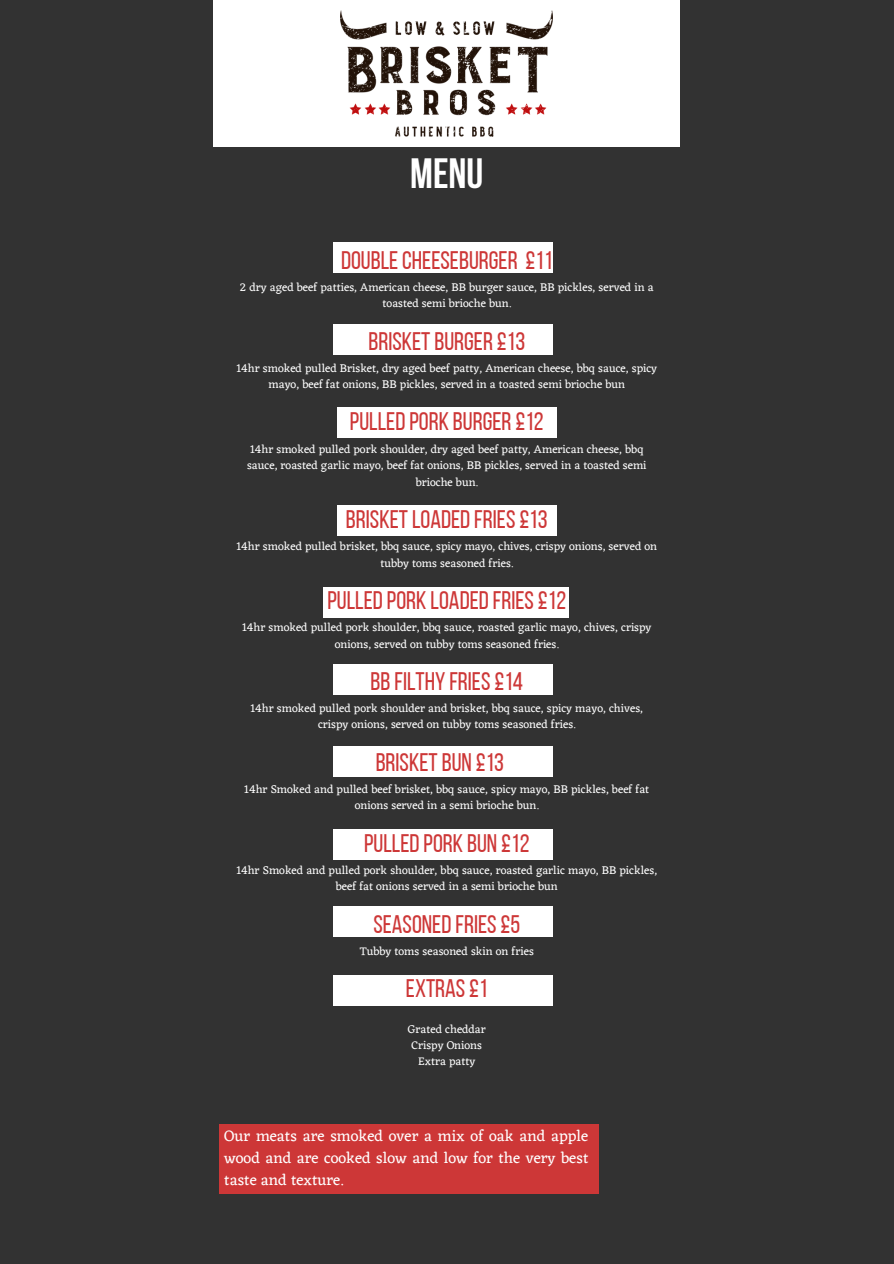
<style>
.page{position:relative;width:894px;height:1264px;background:#fff}
.page>*{position:absolute;margin:0;border:0;box-sizing:border-box;transform-origin:0 0}
.t1{font:700 42.3px "Bebas Neue";color:#fff}
.t2{font:25.35px "Bebas Neue";color:#cd3737}
.t3{font:15.75px/22px "Eczar";color:#fff;text-align:justify}
.t4{font:11.7px/16.4px "Eczar";color:#fff;text-align:center}
.s1{color:#fff}
</style>
<div class="page">
<div style="left:0;top:0;width:893px;height:1263px;background:#323232"></div>
<div style="left:213px;top:0;width:466px;height:146px;background:#fff"></div>
<img style="left:340px;top:10px;width:212px;height:126px">
<div style="left:333px;top:242px;width:219px;height:31px;background:#fff"></div>
<div style="left:219px;top:1124px;width:380px;height:69px;background:#cd3737"></div>
<div style="left:333px;top:324px;width:219px;height:31px;background:#fff"></div>
<div style="left:337px;top:407px;width:219px;height:30px;background:#fff"></div>
<div style="left:337px;top:504px;width:219px;height:31px;background:#fff"></div>
<div style="left:333px;top:664px;width:219px;height:30px;background:#fff"></div>
<div style="left:333px;top:746px;width:219px;height:31px;background:#fff"></div>
<div style="left:333px;top:829px;width:219px;height:30px;background:#fff"></div>
<div style="left:333px;top:905px;width:219px;height:31px;background:#fff"></div>
<div style="left:333px;top:975px;width:219px;height:30px;background:#fff"></div>
<div style="left:323px;top:587px;width:245px;height:30px;background:#fff"></div>
<p class="t1" style="left:410px;top:156px;width:75px">MENU</p>
<p class="t2" style="left:341px;top:249px;width:213px">DOUBLECHEESEBURGER £11</p>
<p class="t4" style="left:240px;top:279px;width:415px">2 dry aged beef patties, American cheese, BB burger sauce, BB pickles, served in a toasted semi brioche bun.</p>
<p class="t2" style="left:368px;top:330px;width:158px">BRISKETBURGER£13</p>
<p class="t4" style="left:236px;top:360px;width:422px">14hr smoked pulled Brisket, dry aged beef patty, American cheese, bbq sauce, spicy mayo, beef fat onions, BB pickles, served in a toasted semi brioche bun</p>
<p class="t2" style="left:350px;top:411px;width:195px">PULLEDPORK BURGER£12</p>
<p class="t4" style="left:247px;top:441px;width:401px">14hr smoked pulled pork shoulder, dry aged beef patty, American cheese, bbq sauce, roasted garlic mayo, beef fat onions, BB pickles, served in a toasted semi brioche bun.</p>
<p class="t2" style="left:346px;top:508px;width:203px">BRISKETLOADEDFRIES £13</p>
<p class="t4" style="left:236px;top:538px;width:422px">14hr smoked pulled brisket, bbq sauce, spicy mayo, chives, crispy onions, served on tubby toms seasoned fries.</p>
<p class="t2" style="left:327px;top:589px;width:240px">PULLED PORK LOADEDFRIES£12</p>
<p class="t4" style="left:242px;top:619px;width:411px">14hr smoked pulled pork shoulder, bbq sauce, roasted garlic mayo, chives, crispy onions, served on tubby toms seasoned fries.</p>
<p class="t2" style="left:370px;top:670px;width:154px">BBFILTHY FRIES£14</p>
<p class="t4" style="left:250px;top:700px;width:394px">14hr smoked pulled pork shoulder and brisket, bbq sauce, spicy mayo, chives, crispy onions, served on tubby toms seasoned fries.</p>
<p class="t2" style="left:375px;top:751px;width:144px">BRISKETBUN £13 <span class="s1">£</span></p>
<p class="t4" style="left:244px;top:781px;width:406px">14hr Smoked and pulled beef brisket, bbq sauce, spicy mayo, BB pickles, beef fat onions served in a semi brioche bun.</p>
<p class="t2" style="left:364px;top:832px;width:167px">PULLEDPORK BUN £12</p>
<p class="t4" style="left:236px;top:861px;width:422px">14hr Smoked and pulled pork shoulder, bbq sauce, roasted garlic mayo, BB pickles, beef fat onions served in a semi brioche bun</p>
<p class="t2" style="left:373px;top:913px;width:148px">SEASONEDFRIES £5</p>
<p class="t4" style="left:359px;top:942px;width:176px">Tubby toms seasoned skin on fries</p>
<p class="t2" style="left:406px;top:978px;width:83px">EXTRAS£1</p>
<h2 class="t4" style="left:407px;top:1020px;width:80px">Grated cheddar</h2>
<p class="t4" style="left:411px;top:1036px;width:72px">Crispy Onions</p>
<p class="t4" style="left:418px;top:1052px;width:59px">Extra patty</p>
<p class="t3" style="left:224px;top:1124px;width:365px">Our meats are smoked over a mix of oak and apple wood and are cooked slow and low for the very best taste and texture.</p>
</div>
